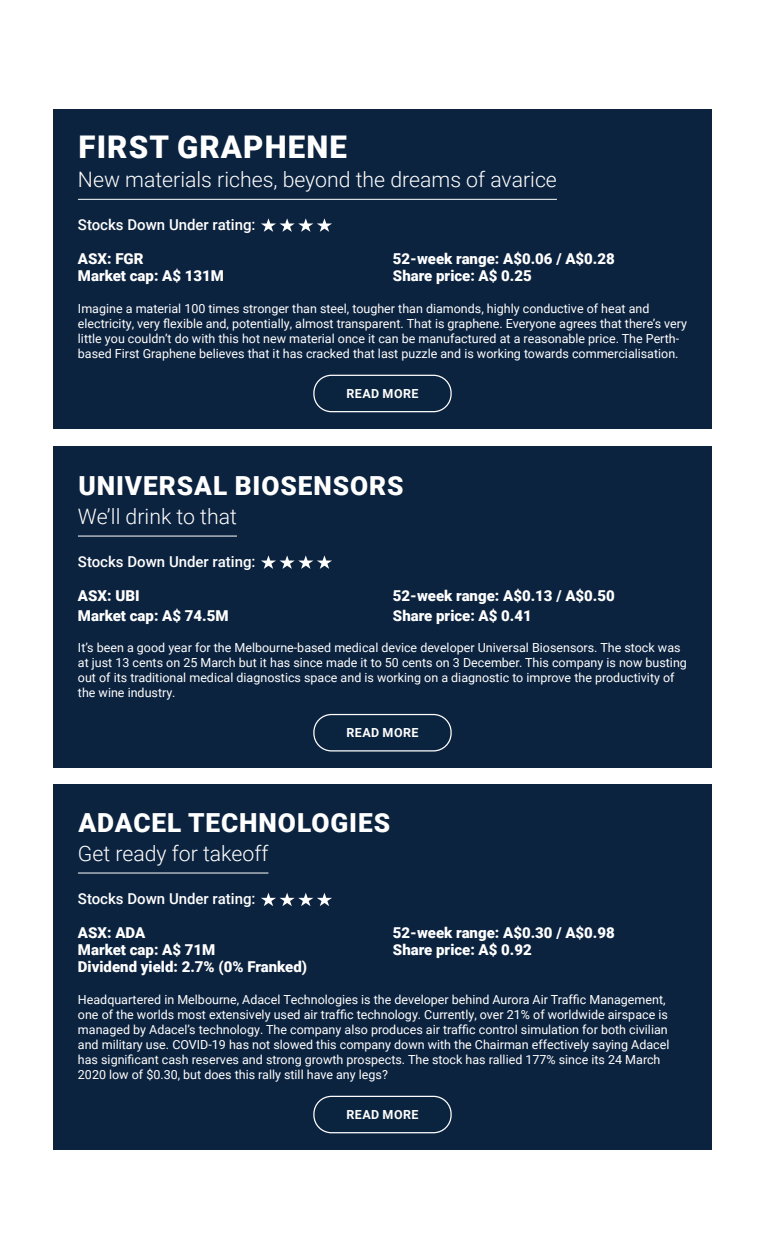
<style>
.page{position:relative;width:765px;height:1260px;background:#fff}
.page>*{position:absolute;margin:0;border:0;box-sizing:border-box;transform-origin:0 0}
.t1{font:900 31.25px "Roboto";letter-spacing:.035em;color:#fff}
.t2{font:900 26.25px "Roboto";letter-spacing:.035em;color:#fff}
.t3{font:300 21.25px "Roboto";color:#fff}
.t4{font:900 15px "Roboto";color:#fff}
.t5{font:500 15px "Roboto";color:#fff}
.t6{font:12.5px/15px "Roboto";color:#fff}
.t7{font:700 12.5px "Roboto";letter-spacing:.035em;color:#fff}
</style>
<div class="page">
<div style="left:53px;top:785px;width:659px;height:365px;background:#0c233f"></div>
<hr style="left:78px;top:873px;width:190px;height:1px;background:#fff">
<div style="left:313px;top:1096px;width:139px;height:37px;border:1px solid #fff;border-radius:18px"></div>
<svg style="left:261px;top:893px;width:71px;height:13px"></svg>
<div style="left:53px;top:447px;width:659px;height:321px;background:#0c233f"></div>
<hr style="left:78px;top:536px;width:159px;height:1px;background:#fff">
<div style="left:313px;top:714px;width:139px;height:38px;border:1px solid #fff;border-radius:18px"></div>
<svg style="left:261px;top:555px;width:71px;height:14px"></svg>
<div style="left:53px;top:110px;width:659px;height:319px;background:#0c233f"></div>
<hr style="left:78px;top:199px;width:479px;height:1px;background:#fff">
<div style="left:313px;top:375px;width:139px;height:37px;border:1px solid #fff;border-radius:18px"></div>
<svg style="left:261px;top:218px;width:71px;height:14px"></svg>
<h1 class="t1" style="left:79px;top:125px;width:270px">FIRST GRAPHENE</h1>
<h3 class="t3" style="left:78px;top:165px;width:480px">New materials riches, beyond the dreams of avarice</h3>
<p class="t5" style="left:78px;top:214px;width:179px">Stocks Down Under rating:</p>
<p class="t4" style="left:78px;top:249px;width:67px">ASX: FGR</p>
<p class="t4" style="left:393px;top:249px;width:223px">52-week range: A$0.06 / A$0.28</p>
<p class="t4" style="left:78px;top:265px;width:148px">Market cap: A$ 131M</p>
<p class="t4" style="left:393px;top:265px;width:140px">Share price: A$ 0.25</p>
<p class="t6" style="left:78px;top:301px;width:611px">Imagine a material 100 times stronger than steel, tougher than diamonds, highly conductive of heat and electricity, very flexible and, potentially, almost transparent. That is graphene. Everyone agrees that there’s very little you couldn’t do with this hot new material once it can be manufactured at a reasonable price. The Perth&shy;based First Graphene believes that it has cracked that last puzzle and is working towards commercialisation.</p>
<p class="t7" style="left:346px;top:385px;width:74px">READ MORE</p>
<h2 class="t2" style="left:78px;top:467px;width:327px">UNIVERSAL BIOSENSORS</h2>
<h3 class="t3" style="left:78px;top:502px;width:161px">We’ll drink to that</h3>
<p class="t5" style="left:78px;top:551px;width:179px">Stocks Down Under rating:</p>
<p class="t4" style="left:78px;top:585px;width:63px">ASX: UBI</p>
<p class="t4" style="left:393px;top:585px;width:223px">52-week range: A$0.13 / A$0.50</p>
<p class="t4" style="left:78px;top:605px;width:152px">Market cap: A$ 74.5M</p>
<p class="t4" style="left:393px;top:605px;width:140px">Share price: A$ 0.41</p>
<p class="t6" style="left:78px;top:640px;width:610px">It’s been a good year for the Melbourne-based medical device developer Universal Biosensors. The stock was at just 13 cents on 25 March but it has since made it to 50 cents on 3 December. This company is now busting out of its traditional medical diagnostics space and is working on a diagnostic to improve the productivity of the wine industry.</p>
<p class="t7" style="left:346px;top:724px;width:74px">READ MORE</p>
<h2 class="t2" style="left:78px;top:804px;width:313px">ADACEL TECHNOLOGIES</h2>
<h3 class="t3" style="left:78px;top:839px;width:192px">Get ready for takeoff</h3>
<p class="t5" style="left:78px;top:888px;width:179px">Stocks Down Under rating:</p>
<p class="t4" style="left:78px;top:922px;width:69px">ASX: ADA</p>
<p class="t4" style="left:393px;top:922px;width:223px">52-week range: A$0.30 / A$0.98</p>
<p class="t4" style="left:78px;top:939px;width:139px">Market cap: A$ 71M</p>
<p class="t4" style="left:393px;top:939px;width:140px">Share price: A$ 0.92</p>
<p class="t4" style="left:78px;top:956px;width:231px">Dividend yield: 2.7% (0% Franked)</p>
<p class="t6" style="left:78px;top:991px;width:593px">Headquartered in Melbourne, Adacel Technologies is the developer behind Aurora Air Traffic Management, one of the worlds most extensively used air traffic technology. Currently, over 21% of worldwide airspace is managed by Adacel’s technology. The company also produces air traffic control simulation for both civilian and military use. COVID-19 has not slowed this company down with the Chairman effectively saying Adacel has significant cash reserves and strong growth prospects. The stock has rallied 177% since its 24 March 2020 low of $0.30, but does this rally still have any legs?</p>
<p class="t7" style="left:346px;top:1106px;width:74px">READ MORE</p>
</div>
